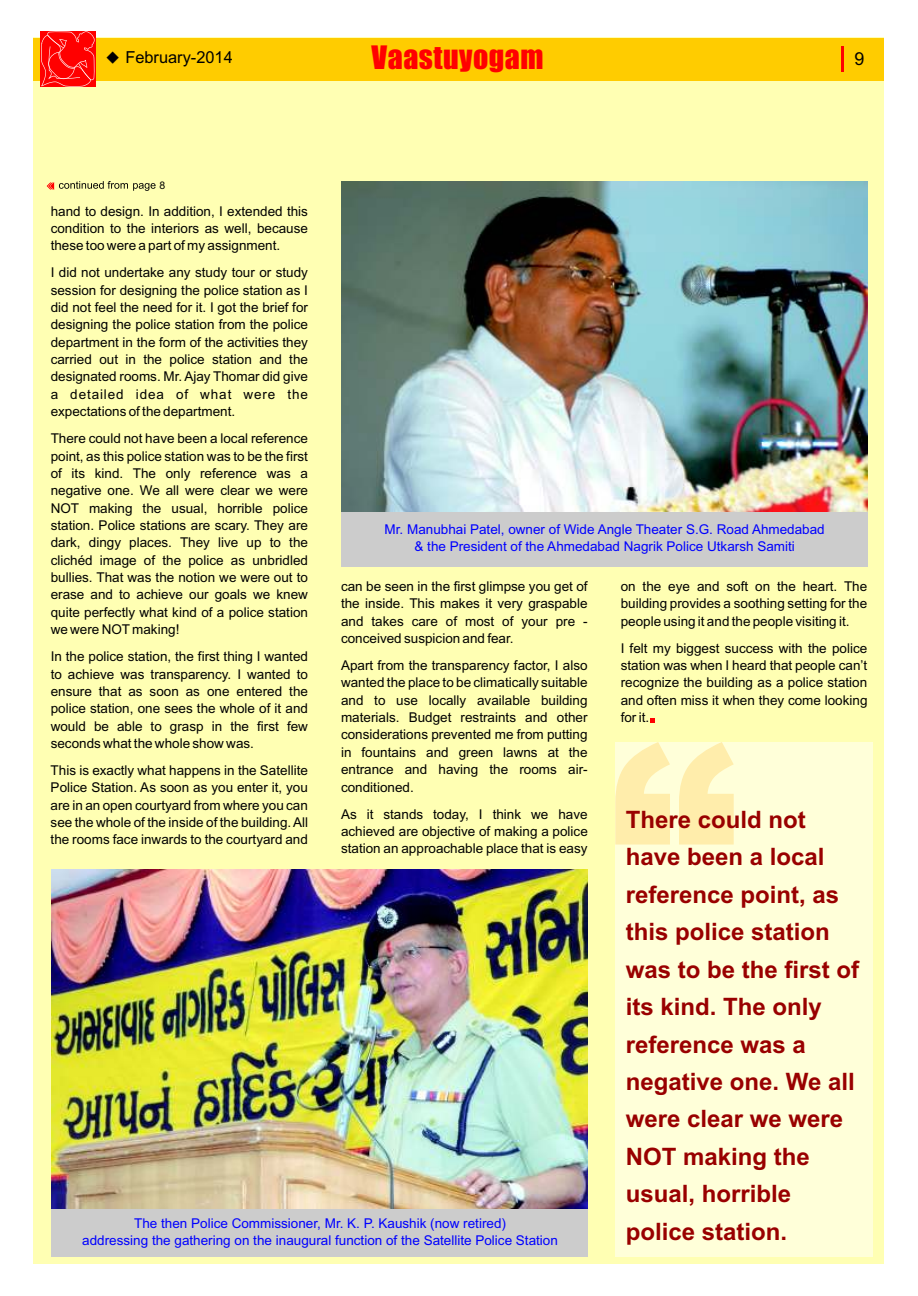
<style>
.page{position:relative;width:918px;height:1296px;background:#fff}
.page>*{position:absolute;margin:0;border:0;box-sizing:border-box;transform-origin:0 0}
.t1{font:29.85px "Impact";letter-spacing:.015em;color:#f00}
.t2{font:700 24px/37.5px "Arial";color:#900}
.t3{font:17.85px "Arial";color:#000}
.t4{font:16.5px "Arial";color:#000}
.t5{font:13.5px/17.4px "Arial";color:#000;text-align:justify}
.t6{font:13.5px/17.1px "Arial";color:#00f;text-align:center}
.t7{font:10.5px "Arial";color:#000}
</style>
<div class="page">
<div style="left:34px;top:38px;width:850px;height:1226px;background:#ffffb3"></div>
<div style="left:34px;top:38px;width:850px;height:42px;background:#fc0"></div>
<hr style="left:841px;top:46px;width:2px;height:26px;background:#f00">
<svg style="left:40px;top:31px;width:55px;height:56px"></svg>
<img style="left:341px;top:181px;width:526px;height:331px">
<div style="left:341px;top:512px;width:526px;height:54px;background:#ccc"></div>
<svg style="left:47px;top:181px;width:109px;height:10px"></svg>
<img style="left:52px;top:869px;width:536px;height:340px">
<div style="left:52px;top:1209px;width:536px;height:48px;background:#ccc"></div>
<div style="left:615px;top:742px;width:258px;height:515px;background:#ffffd9"></div>
<svg style="left:615px;top:742px;width:119px;height:103px"></svg>
<svg style="left:650px;top:718px;width:4px;height:4px"></svg>
<p class="t4" style="left:105px;top:51px;width:129px">◆February-2014</p>
<h1 class="t1" style="left:372px;top:46px;width:173px">Vaastuyogam</h1>
<h3 class="t3" style="left:855px;top:52px;width:11px">9</h3>
<p class="t7" style="left:160px;top:181px;width:7px">8</p>
<p class="t5" style="left:51px;top:203px;width:259px">hand to design. In addition, I extended this condition to the interiors as well, because these too were a part of my assignment.</p>
<p class="t5" style="left:51px;top:265px;width:259px">I did not undertake any study tour or study session for designing the police station as I did not feel the need for it. I got the brief for designing the police station from the police department in the form of the activities they carried out in the police station and the designated rooms. Mr. Ajay Thomar did give a detailed idea of what were the expectations of the department.</p>
<p class="t5" style="left:51px;top:431px;width:259px">There could not have been a local reference point, as this police station was to be the first of its kind. The only reference was a negative one. We all were clear we were NOT making the usual, horrible police station. Police stations are scary. They are dark, dingy places. They live up to the clichéd image of the police as unbridled bullies. That was the notion we were out to erase and to achieve our goals we knew quite perfectly what kind of a police station we were NOT making!</p>
<p class="t5" style="left:51px;top:649px;width:259px">In the police station, the first thing I wanted to achieve was transparency. I wanted to ensure that as soon as one entered the police station, one sees the whole of it and would be able to grasp in the first few seconds what the whole show was.</p>
<p class="t5" style="left:51px;top:763px;width:259px">This is exactly what happens in the Satellite Police Station. As soon as you enter it, you are in an open courtyard from where you can see the whole of the inside of the building. All the rooms face inwards to the courtyard and</p>
<p class="t6" style="left:385px;top:522px;width:442px">Mr. Manubhai Patel, owner of Wide Angle Theater S.G. Road Ahmedabad &amp; the President of the Ahmedabad Nagrik Police Utkarsh Samiti</p>
<p class="t5" style="left:341px;top:579px;width:248px">can be seen in the first glimpse you get of the inside. This makes it very graspable and takes care of most of your pre - conceived suspicion and fear.</p>
<p class="t5" style="left:341px;top:658px;width:248px">Apart from the transparency factor, I also wanted the place to be climatically suitable and to use locally available building materials. Budget restraints and other considerations prevented me from putting in fountains and green lawns at the entrance and having the rooms air&shy;conditioned.</p>
<p class="t5" style="left:341px;top:806px;width:248px">As it stands today, I think we have achieved are objective of making a police station an approachable place that is easy</p>
<p class="t5" style="left:621px;top:579px;width:248px">on the eye and soft on the heart. The building provides a soothing setting for the people using it and the people visiting it.</p>
<p class="t5" style="left:621px;top:641px;width:248px">I felt my biggest success with the police station was when I heard that people can’t recognize the building as a police station and often miss it when they come looking for it.</p>
<h2 class="t2" style="left:626px;top:803px;width:235px">There could not have been a local reference point, as this police station was to be the first of its kind. The only reference was a negative one. We all were clear we were<br>NOT making the usual, horrible police station.</h2>
<p class="t6" style="left:82px;top:1216px;width:477px">The then Police Commissioner, Mr. K. P. Kaushik (now retired)<br>addressing the gathering on the inaugural function of the Satellite Police Station</p>
</div>
